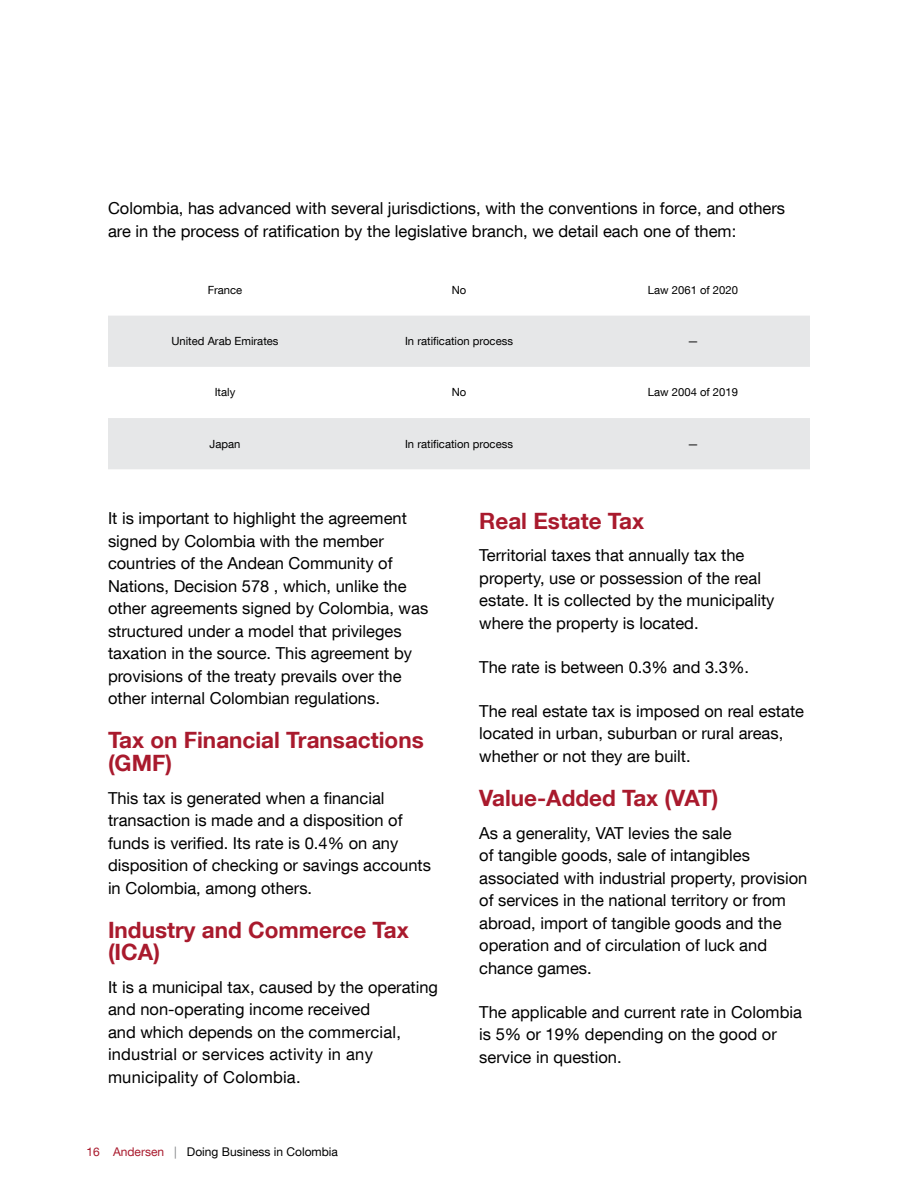
<style>
.page{position:relative;width:918px;height:1188px;background:#fff}
.page>*{position:absolute;margin:0;border:0;box-sizing:border-box;transform-origin:0 0}
.t1{font:700 22.5px/22.5px "Helvetica Neue LT Com";color:#a91a2d}
.t2{font:16.5px/22.5px "Helvetica Neue LT Com";color:#000}
.t3{font:12px "Helvetica Neue LT Com";color:#000}
.t4{font:11.25px "Helvetica Neue LT Com";color:#000}
.s1{color:#a91a2d}
.s2{color:#808285}
</style>
<div class="page">
<svg style="left:108px;top:316px;width:702px;height:153px;fill:#e6e7e8"></svg>
<p class="t2" style="left:108px;top:197px;width:679px">Colombia, has advanced with several jurisdictions, with the conventions in force, and others are in the process of ratification by the legislative branch, we detail each one of them:</p>
<p class="t4" style="left:208px;top:283px;width:36px">France</p>
<p class="t4" style="left:452px;top:283px;width:16px">No</p>
<p class="t4" style="left:648px;top:283px;width:92px">Law 2061 of 2020</p>
<p class="t4" style="left:171px;top:334px;width:109px">United Arab Emirates</p>
<p class="t4" style="left:405px;top:334px;width:109px">In ratification process</p>
<p class="t4" style="left:687px;top:334px;width:13px">—</p>
<p class="t4" style="left:215px;top:386px;width:22px">Italy</p>
<p class="t4" style="left:452px;top:386px;width:16px">No</p>
<p class="t4" style="left:648px;top:386px;width:92px">Law 2004 of 2019</p>
<p class="t4" style="left:210px;top:437px;width:32px">Japan</p>
<p class="t4" style="left:405px;top:437px;width:109px">In ratification process</p>
<p class="t4" style="left:687px;top:437px;width:13px">—</p>
<p class="t2" style="left:108px;top:507px;width:322px">It is important to highlight the agreement signed by Colombia with the member countries of the Andean Community of Nations, Decision 578 , which, unlike the other agreements signed by Colombia, was structured under a model that privileges taxation in the source. This agreement by provisions of the treaty prevails over the other internal Colombian regulations.</p>
<h1 class="t1" style="left:108px;top:728px;width:317px">Tax on Financial Transactions (GMF)</h1>
<p class="t2" style="left:108px;top:786px;width:325px">This tax is generated when a financial transaction is made and a disposition of funds is verified. Its rate is 0.4% on any disposition of checking or savings accounts in Colombia, among others.</p>
<h1 class="t1" style="left:108px;top:918px;width:302px">Industry and Commerce Tax (ICA)</h1>
<p class="t2" style="left:108px;top:975px;width:332px">It is a municipal tax, caused by the operating and non-operating income received<br>and which depends on the commercial, industrial or services activity in any municipality of Colombia.</p>
<p class="t3" style="left:86px;top:1144px;width:253px"><span class="s1">16 Andersen</span> <span class="s2">|</span> Doing Business in Colombia</p>
<h1 class="t1" style="left:479px;top:509px;width:166px">Real Estate Tax</h1>
<p class="t2" style="left:479px;top:544px;width:297px">Territorial taxes that annually tax the property, use or possession of the real estate. It is collected by the municipality where the property is located.</p>
<p class="t2" style="left:479px;top:655px;width:271px">The rate is between 0.3% and 3.3%.</p>
<p class="t2" style="left:479px;top:699px;width:326px">The real estate tax is imposed on real estate located in urban, suburban or rural areas, whether or not they are built.</p>
<h1 class="t1" style="left:479px;top:786px;width:241px">Value-Added Tax (VAT)</h1>
<p class="t2" style="left:479px;top:821px;width:330px">As a generality, VAT levies the sale<br>of tangible goods, sale of intangibles associated with industrial property, provision of services in the national territory or from abroad, import of tangible goods and the operation and of circulation of luck and chance games.</p>
<p class="t2" style="left:479px;top:1000px;width:324px">The applicable and current rate in Colombia is 5% or 19% depending on the good or service in question.</p>
</div>
